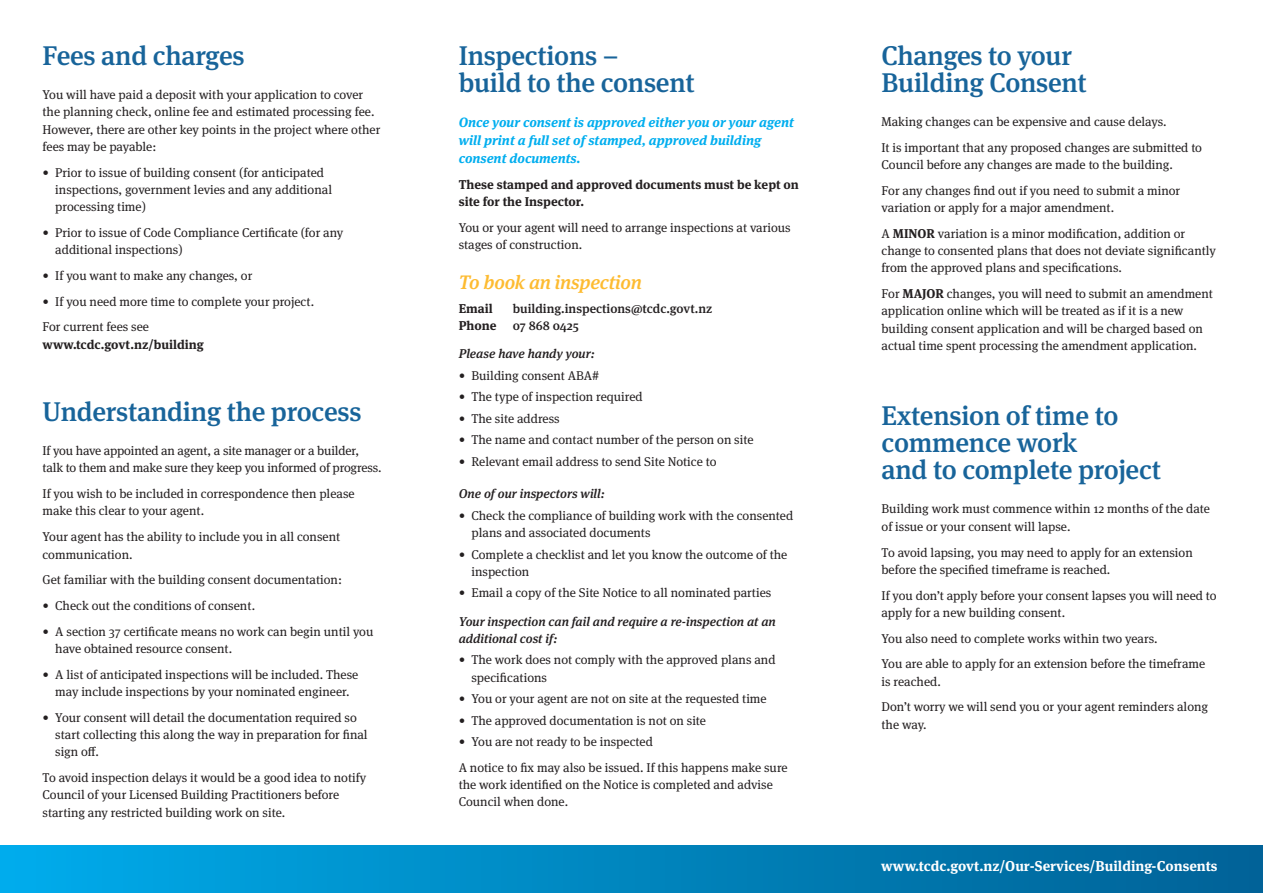
<style>
.page{position:relative;width:1263px;height:893px;background:#fff}
.page>*{position:absolute;margin:0;border:0;box-sizing:border-box;transform-origin:0 0}
.Heading1{font:500 27px/27px "Meta Serif OT";letter-spacing:-.01em;color:#18649a}
.Text{font:italic 500 19.5px "Meta Serif OT";letter-spacing:-.01em;color:#fdbb31}
.t1{font:700 14.25px "Meta Serif OT";color:#fff}
.Body_text{font:italic 700 13.5px/18px "Meta Serif OT";color:#00aeef}
.Body_text-2{font:12.75px/17.2px "Meta Serif OT";color:#231f20}
.Body_text-3{font:700 12.75px/17.2px "Meta Serif OT";color:#231f20}
.Body_text-4{font:italic 500 12.75px/17.2px "Meta Serif OT";color:#231f20}
.Body_text-5{font:500 12.75px "Meta Serif OT";color:#231f20}
.s1{font-weight:400}
.s2{font-weight:700}
</style>
<div class="page">
<div style="left:0;top:845px;width:1263px;height:48px;background:linear-gradient(to right,#00abea,#006194)"></div>
<p class="Heading1" style="left:43px;top:42px;width:204px">Fees and charges</p>
<p class="Body_text-2" style="left:43px;top:86px;width:339px">You will have paid a deposit with your application to cover the planning check, online fee and estimated processing fee.<br>However, there are other key points in the project where other fees may be payable:</p>
<p class="Body_text-2" style="left:55px;top:164px;width:278px;text-indent:-13px">• Prior to issue of building consent (for anticipated inspections, government levies and any additional processing time)</p>
<p class="Body_text-2" style="left:55px;top:224px;width:289px;text-indent:-13px">• Prior to issue of Code Compliance Certificate (for any additional inspections)</p>
<p class="Body_text-2" style="left:43px;top:267px;width:211px">• If you want to make any changes, or</p>
<p class="Body_text-2" style="left:43px;top:293px;width:273px">• If you need more time to complete your project.</p>
<p class="Body_text-3" style="left:43px;top:318px;width:163px"><span class="s1">For current fees see </span>www.tcdc.govt.nz/building</p>
<p class="Heading1" style="left:43px;top:398px;width:320px">Understanding the process</p>
<p class="Body_text-2" style="left:43px;top:442px;width:340px">If you have appointed an agent, a site manager or a builder, talk to them and make sure they keep you informed of progress.</p>
<p class="Body_text-2" style="left:43px;top:485px;width:314px">If you wish to be included in correspondence then please make this clear to your agent.</p>
<p class="Body_text-2" style="left:43px;top:528px;width:299px">Your agent has the ability to include you in all consent communication.</p>
<p class="Body_text-2" style="left:43px;top:571px;width:301px">Get familiar with the building consent documentation:</p>
<p class="Body_text-2" style="left:43px;top:597px;width:214px">• Check out the conditions of consent.</p>
<p class="Body_text-2" style="left:55px;top:623px;width:320px;text-indent:-13px">• A section 37 certificate means no work can begin until you have obtained resource consent.</p>
<p class="Body_text-2" style="left:43px;top:666px;width:317px;text-align:center">• A list of anticipated inspections will be included. These may include inspections by your nominated engineer.</p>
<p class="Body_text-2" style="left:55px;top:709px;width:314px;text-indent:-13px">• Your consent will detail the documentation required so start collecting this along the way in preparation for final sign off.</p>
<p class="Body_text-2" style="left:43px;top:769px;width:325px">To avoid inspection delays it would be a good idea to notify<br>Council of your Licensed Building Practitioners before starting any restricted building work on site.</p>
<p class="Heading1" style="left:459px;top:42px;width:237px">Inspections –<br>build to the consent</p>
<p class="Body_text" style="left:459px;top:113px;width:337px">Once your consent is approved either you or your agent will print a full set of stamped, approved building consent documents.</p>
<p class="Body_text-3" style="left:459px;top:176px;width:342px">These stamped and approved documents must be kept on site for the Inspector.</p>
<p class="Body_text-2" style="left:459px;top:219px;width:334px">You or your agent will need to arrange inspections at various stages of construction.</p>
<p class="Text" style="left:459px;top:270px;width:185px">To book an inspection</p>
<p class="Body_text-3" style="left:459px;top:300px;width:36px">Email</p>
<p class="Body_text-5" style="left:513px;top:300px;width:201px">building.inspections@tcdc.govt.nz</p>
<p class="Body_text-3" style="left:459px;top:317px;width:39px">Phone</p>
<p class="Body_text-5" style="left:513px;top:318px;width:68px">07 868 0425</p>
<p class="Body_text-4" style="left:459px;top:345px;width:138px">Please have handy your:</p>
<p class="Body_text-2" style="left:459px;top:367px;width:142px">• Building consent ABA#</p>
<p class="Body_text-2" style="left:459px;top:388px;width:185px">• The type of inspection required</p>
<p class="Body_text-2" style="left:459px;top:410px;width:103px">• The site address</p>
<p class="Body_text-2" style="left:459px;top:431px;width:296px">• The name and contact number of the person on site</p>
<p class="Body_text-2" style="left:459px;top:453px;width:259px">• Relevant email address to send Site Notice to</p>
<p class="Body_text-4" style="left:459px;top:485px;width:148px">One of our inspectors will:</p>
<p class="Body_text-2" style="left:471px;top:507px;width:323px;text-indent:-13px">• Check the compliance of building work with the consented plans and associated documents</p>
<p class="Body_text-2" style="left:471px;top:546px;width:317px;text-indent:-13px">• Complete a checklist and let you know the outcome of the inspection</p>
<p class="Body_text-2" style="left:459px;top:584px;width:314px">• Email a copy of the Site Notice to all nominated parties</p>
<p class="Body_text-4" style="left:459px;top:613px;width:319px">Your inspection can fail and require a re-inspection at an additional cost if:</p>
<p class="Body_text-2" style="left:471px;top:652px;width:306px;text-indent:-13px">• The work does not comply with the approved plans and specifications</p>
<p class="Body_text-2" style="left:459px;top:690px;width:309px">• You or your agent are not on site at the requested time</p>
<p class="Body_text-2" style="left:459px;top:712px;width:249px">• The approved documentation is not on site</p>
<p class="Body_text-2" style="left:459px;top:733px;width:196px">• You are not ready to be inspected</p>
<p class="Body_text-2" style="left:459px;top:759px;width:330px">A notice to fix may also be issued. If this happens make sure the work identified on the Notice is completed and advise<br>Council when done.</p>
<p class="Heading1" style="left:881px;top:42px;width:207px">Changes to your<br>Building Consent</p>
<p class="Body_text-2" style="left:881px;top:113px;width:286px">Making changes can be expensive and cause delays.</p>
<p class="Body_text-2" style="left:881px;top:139px;width:322px">It is important that any proposed changes are submitted to<br>Council before any changes are made to the building.</p>
<p class="Body_text-2" style="left:881px;top:182px;width:300px">For any changes find out if you need to submit a minor variation or apply for a major amendment.</p>
<p class="Body_text-2" style="left:881px;top:225px;width:336px">A <span class="s2">MINOR</span> variation is a minor modification, addition or change to consented plans that does not deviate significantly from the approved plans and specifications.</p>
<p class="Body_text-2" style="left:881px;top:285px;width:333px">For <span class="s2">MAJOR</span> changes, you will need to submit an amendment application online which will be treated as if it is a new building consent application and will be charged based on actual time spent processing the amendment application.</p>
<p class="Heading1" style="left:881px;top:403px;width:281px">Extension of time to commence work<br>and to complete project</p>
<p class="Body_text-2" style="left:881px;top:501px;width:330px">Building work must commence within 12 months of the date of issue or your consent will lapse.</p>
<p class="Body_text-2" style="left:881px;top:544px;width:313px">To avoid lapsing, you may need to apply for an extension before the specified timeframe is reached.</p>
<p class="Body_text-2" style="left:881px;top:587px;width:337px">If you don’t apply before your consent lapses you will need to apply for a new building consent.</p>
<p class="Body_text-2" style="left:881px;top:630px;width:277px">You also need to complete works within two years.</p>
<p class="Body_text-2" style="left:881px;top:655px;width:325px">You are able to apply for an extension before the timeframe is reached.</p>
<p class="Body_text-2" style="left:881px;top:698px;width:328px">Don’t worry we will send you or your agent reminders along the way.</p>
<p class="t1" style="left:881px;top:857px;width:338px">www.tcdc.govt.nz/Our-Services/Building-Consents</p>
</div>
